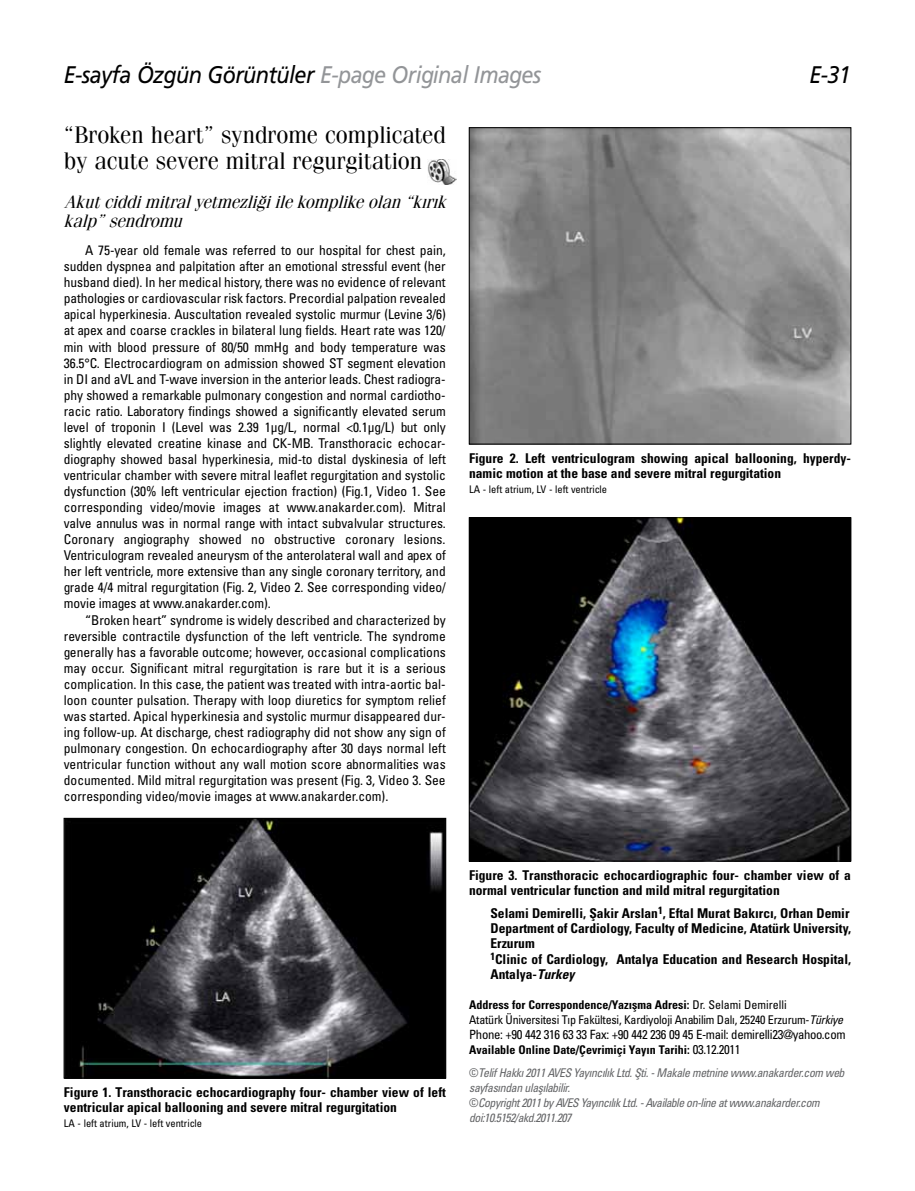
<style>
.page{position:relative;width:915px;height:1191px;background:#fff}
.page>*{position:absolute;margin:0;border:0;box-sizing:border-box;transform-origin:0 0}
.t1{font:24px/25.5px "Fenice Tr";color:#000}
.t2{font:24px "Frutiger Italic Tr";letter-spacing:-.025em;color:#000;scale:.9 1}
.t3{font:italic 18px/19.5px "Fenice Tr";color:#000}
.t4{font:13.5px/16px "Univers Condensed Tr";letter-spacing:-.005em;color:#000;text-align:justify}
.t5{font:13.5px/15.3px "Univers Cond Bd Tr";color:#000}
.t6{font:12.75px "Univers Condensed Tr";letter-spacing:-.025em;color:#000}
.t7{font:12px/15px "Univers Cond Ita Tr";letter-spacing:-.04em;color:#636466}
.t8{font:12px "Univers Cond Bd Tr";color:#000}
.t9{font:12px "Univers Condensed Tr";letter-spacing:-.02em;color:#000}
.t10{font:10.5px "Univers Condensed Tr";color:#000}
.s1{color:#939598}
.s2{font-family:"Univers Cond Bd Ita Tr"}
.s3{font-family:"Univers Condensed Tr"}
.s4{font-family:"Univers Cond Ita Tr"}
.s5{font-family:"Univers Condensed Tr";font-size:12.75px}
</style>
<div class="page">
<img style="left:427px;top:159px;width:29px;height:25px">
<img style="left:66px;top:820px;width:378px;height:256px">
<div style="left:64px;top:818px;width:382px;height:260px;border:1px solid #000"></div>
<img style="left:471px;top:129px;width:377px;height:313px">
<div style="left:469px;top:127px;width:381px;height:317px;border:1px solid #000"></div>
<img style="left:471px;top:519px;width:377px;height:340px">
<div style="left:469px;top:517px;width:381px;height:344px;border:1px solid #000"></div>
<h1 class="t2" style="left:64px;top:61px;width:531px">E-sayfa Özgün Görüntüler <span class="s1">E-page Original Images</span></h1>
<h1 class="t2" style="left:809px;top:61px;width:48px">E-31</h1>
<h1 class="t1" style="left:64px;top:122px;width:383px">“Broken heart” syndrome complicated by acute severe mitral regurgitation</h1>
<h2 class="t3" style="left:64px;top:192px;width:389px">Akutciddimitralyetmezliğiilekomplikeolan“kırık kalp”sendromu</h2>
<p class="t4" style="left:64px;top:242px;width:383px;text-indent:21px">A 75-year old female was referred to our hospital for chest pain, sudden dyspnea and palpitation after an emotional stressful event (her husband died). In her medical history, there was no evidence of relevant pathologies or cardiovascular risk factors. Precordial palpation revealed apical hyperkinesia. Auscultation revealed systolic murmur (Levine 3/6) at apex and coarse crackles in bilateral lung fields. Heart rate was 120/ min with blood pressure of 80/50 mmHg and body temperature was 36.5°C. Electrocardiogram on admission showed ST segment elevation in DI and aVL and T-wave inversion in the anterior leads. Chest radiogra&shy;phy showed a remarkable pulmonary congestion and normal cardiotho&shy;racic ratio. Laboratory findings showed a significantly elevated serum level of troponin I (Level was 2.39 1μg/L, normal &lt;0.1μg/L) but only slightly elevated creatine kinase and CK-MB. Transthoracic echocar&shy;diography showed basal hyperkinesia, mid-to distal dyskinesia of left ventricular chamber with severe mitral leaflet regurgitation and systolic dysfunction (30% left ventricular ejection fraction) (Fig.1, Video 1. See corresponding video/movie images at www.anakarder.com). Mitral valve annulus was in normal range with intact subvalvular structures.<br>Coronary angiography showed no obstructive coronary lesions.<br>Ventriculogram revealed aneurysm of the anterolateral wall and apex of her left ventricle, more extensive than any single coronary territory, and grade 4/4 mitral regurgitation (Fig. 2, Video 2. See corresponding video/ movie images at www.anakarder.com).</p>
<p class="t4" style="left:64px;top:611px;width:383px;text-indent:21px">“Broken heart” syndrome is widely described and characterized by reversible contractile dysfunction of the left ventricle. The syndrome generally has a favorable outcome; however, occasional complications may occur. Significant mitral regurgitation is rare but it is a serious complication. In this case, the patient was treated with intra-aortic bal&shy;loon counter pulsation. Therapy with loop diuretics for symptom relief was started. Apical hyperkinesia and systolic murmur disappeared dur&shy;ing follow-up. At discharge, chest radiography did not show any sign of pulmonary congestion. On echocardiography after 30 days normal left ventricular function without any wall motion score abnormalities was documented. Mild mitral regurgitation was present (Fig. 3, Video 3. See corresponding video/movie images at www.anakarder.com).</p>
<p class="t5" style="left:469px;top:450px;width:383px">Figure 2. Left ventriculogram showing apical ballooning, hyperdy&shy;namic motion at the base and severe mitral regurgitation</p>
<p class="t10" style="left:469px;top:483px;width:139px">LA - left atrium, LV - left ventricle</p>
<p class="t5" style="left:64px;top:1084px;width:383px">Figure 1. Transthoracic echocardiography four- chamber view of left ventricular apical ballooning and severe mitral regurgitation</p>
<p class="t10" style="left:64px;top:1116px;width:139px">LA - left atrium, LV - left ventricle</p>
<p class="t5" style="left:469px;top:867px;width:383px">Figure 3. Transthoracic echocardiographic four- chamber view of a normal ventricular function and mild mitral regurgitation</p>
<p class="t5" style="left:490px;top:905px;width:362px">Selami Demirelli, Şakir Arslan<sup>1</sup>, Eftal Murat Bakırcı, Orhan Demir Department of Cardiology, Faculty of Medicine, Atatürk University, Erzurum<br><sup>1</sup>Clinic of Cardiology, Antalya Education and Research Hospital, Antalya-<span class="s2">Turkey</span></p>
<p class="t8" style="left:469px;top:997px;width:319px">Address for Correspondence/Yaz›şma Adresi: <span class="s3">Dr. Selami Demirelli</span></p>
<p class="t9" style="left:469px;top:1012px;width:375px">Atatürk Üniversitesi Tıp Fakültesi, Kardiyoloji Anabilim Dalı, 25240 Erzurum-<span class="s4">Türkiye</span></p>
<p class="t6" style="left:469px;top:1026px;width:378px">Phone: +90 442 316 63 33 Fax: +90 442 236 09 45 E-mail: demirelli23@yahoo.com</p>
<p class="t8" style="left:469px;top:1042px;width:272px">Available Online Date/Çevrimiçi Yayın Tarihi: <span class="s5">03.12.2011</span></p>
<p class="t7" style="left:469px;top:1065px;width:377px"><span class="s3">©</span>Telif Hakk› 2011 AVES Yay›nc›l›k Ltd. Şti. - Makale metnine www.anakarder.com web sayfas›ndan ulaş›labilir.<br><span class="s3">©</span>Copyright 2011 by AVES Yay›nc›l›k Ltd. - Available on-line at www.anakarder.com doi:10.5152/akd.2011.207</p>
</div>
